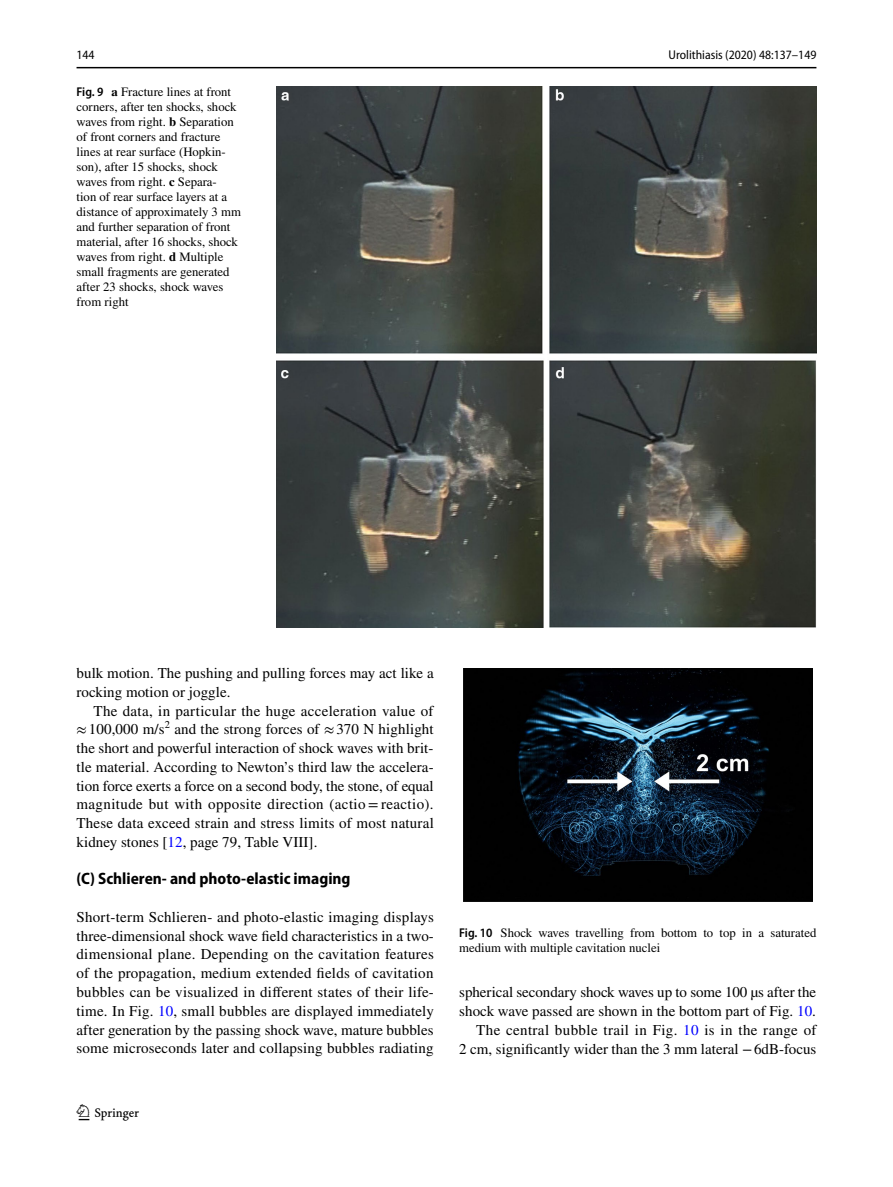
<style>
.page{position:relative;width:893px;height:1187px;background:#fff}
.page>*{position:absolute;margin:0;border:0;box-sizing:border-box;transform-origin:0 0}
.t1{font:22.5px "Springnew";color:#000}
.t2{font:700 semi-condensed 16.5px "Myriad Pro";color:#000}
.t3{font:15px/18.8px "STIX";letter-spacing:.005em;color:#000;text-align:justify}
.t4{font:12.75px/15px "STIX";color:#000}
.t5{font:semi-condensed 12.75px "Myriad Pro";color:#000}
.s1{font-family:"Myriad Pro";font-weight:600;font-stretch:semi-condensed}
.s2{font-weight:700}
.s3{color:#00f}
</style>
<div class="page">
<hr style="left:77px;top:67px;width:739px;height:1px;background:#000">
<img style="left:276px;top:87px;width:540px;height:540px">
<div style="left:459px;top:668px;width:357px;height:233px;background:linear-gradient(to bottom,#fff,#fff)"></div>
<img style="left:463px;top:668px;width:349px;height:233px">
<p class="t5" style="left:77px;top:48px;width:20px">144</p>
<p class="t5" style="left:669px;top:48px;width:149px">Urolithiasis (2020) 48:137–149</p>
<p class="t4" style="left:77px;top:85px;width:166px"><span class="s1">Fig. 9</span> <span class="s2">a</span> Fracture lines at front corners, after ten shocks, shock waves from right. <span class="s2">b</span> Separation of front corners and fracture lines at rear surface (Hopkin&shy;son), after 15 shocks, shock waves from right. <span class="s2">c</span> Separa-<br>tion of rear surface layers at a distance of approximately 3 mm and further separation of front material, after 16 shocks, shock waves from right. <span class="s2">d</span> Multiple small fragments are generated after 23 shocks, shock waves from right</p>
<p class="t3" style="left:77px;top:664px;width:359px">bulk motion. The pushing and pulling forces may act like a rocking motion or joggle.</p>
<p class="t3" style="left:77px;top:702px;width:359px;text-indent:17px">The data, in particular the huge acceleration value of ≈100,000 m/s<sup>2</sup> and the strong forces of ≈370 N highlight the short and powerful interaction of shock waves with brit&shy;tle material. According to Newton’s third law the accelera&shy;tion force exerts a force on a second body, the stone, of equal magnitude but with opposite direction (actio = reactio).<br>These data exceed strain and stress limits of most natural kidney stones [<span class="s3">12</span>, page 79, Table VIII].</p>
<p class="t2" style="left:77px;top:868px;width:276px">(C) Schlieren‑ and photo‑elastic imaging</p>
<p class="t3" style="left:77px;top:908px;width:359px">Short-term Schlieren- and photo-elastic imaging displays three-dimensional shock wave field characteristics in a two&shy;dimensional plane. Depending on the cavitation features of the propagation, medium extended fields of cavitation bubbles can be visualized in different states of their life&shy;time. In Fig. <span class="s3">10</span>, small bubbles are displayed immediately after generation by the passing shock wave, mature bubbles some microseconds later and collapsing bubbles radiating</p>
<h1 class="t1" style="left:79px;top:1104px;width:62px">1 3</h1>
<p class="t4" style="left:459px;top:925px;width:359px"><span class="s1">Fig. 10</span> Shock waves travelling from bottom to top in a saturated medium with multiple cavitation nuclei</p>
<p class="t3" style="left:459px;top:983px;width:359px;text-align:right">spherical secondary shock waves up to some 100 µs after the shock wave passed are shown in the bottom part of Fig. <span class="s3">10</span>.<br>The central bubble trail in Fig. <span class="s3">10</span> is in the range of<br>2 cm, significantly wider than the 3 mm lateral −6dB-focus</p>
</div>
